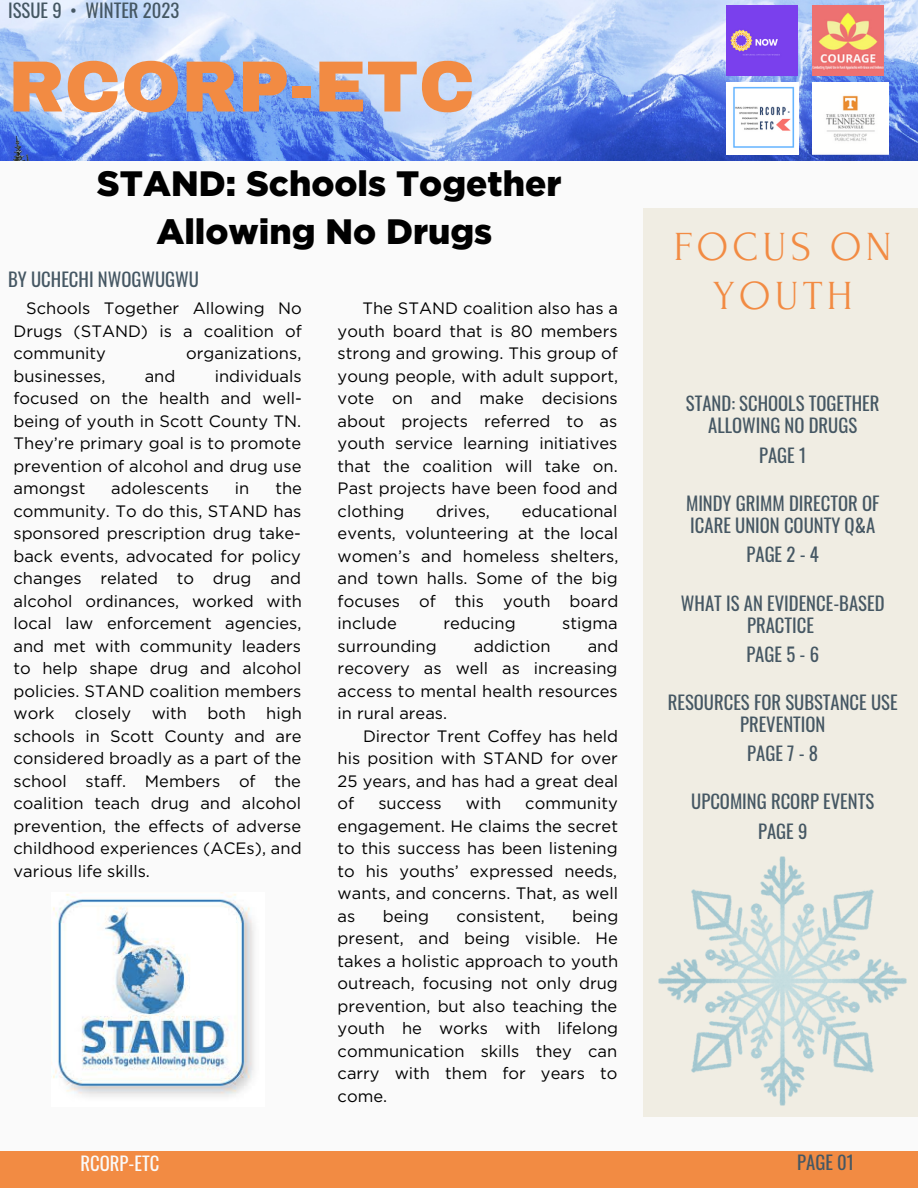
<style>
.page{position:relative;width:918px;height:1188px;background:#fafafa}
.page>*{position:absolute;margin:0;border:0;box-sizing:border-box;transform-origin:0 0}
.t1{font:900 72.45px "Archivo";color:#f28b43}
.t2{font:41.4px/49.5px "Forum";letter-spacing:.1em;color:#f28b43;text-align:center}
.t3{font:900 35.25px/48.3px "Gotham";color:#000;text-align:center}
.t4{font:18.75px "Oswald";color:#455763}
.t5{font:18.6px/22.2px "Oswald";color:#455763;text-align:center}
.t6{font:18.6px "Oswald";color:#fafafa}
.t7{font:16.5px/22.5px "Gotham";color:#000;text-align:justify}
</style>
<div class="page">
<div style="left:643px;top:208px;width:275px;height:909px;background:#f0ede3"></div>
<div style="left:0;top:1152px;width:918px;height:36px;background:#f28b43"></div>
<img style="left:53px;top:892px;width:200px;height:203px">
<img style="left:0;top:0;width:918px;height:160px">
<img style="left:726px;top:82px;width:72px;height:72px">
<img style="left:726px;top:5px;width:71px;height:71px">
<img style="left:813px;top:5px;width:71px;height:71px">
<img style="left:813px;top:82px;width:75px;height:72px">
<img style="left:658px;top:857px;width:249px;height:249px">
<p class="t5" style="left:8px;top:-2px;width:173px">ISSUE 9 • WINTER 2023</p>
<h1 class="t1" style="left:8px;top:48px;width:468px">RCORP-ETC</h1>
<h3 class="t3" style="left:97px;top:159px;width:466px">STAND: Schools Together<br>Allowing No Drugs</h3>
<p class="t4" style="left:8px;top:264px;width:192px">BY UCHECHI NWOGWUGWU</p>
<p class="t7" style="left:13px;top:297px;width:290px;text-indent:13px">Schools Together Allowing No Drugs (STAND) is a coalition of community</p>
<p class="t7" style="left:186px;top:342px;width:117px">organizations,</p>
<p class="t7" style="left:13px;top:364px;width:290px;text-indent:201px">individuals focused on the health and well&shy;being of youth in Scott County TN.<br>They’re primary goal is to promote prevention of alcohol and drug use amongst</p>
<p class="t7" style="left:13px;top:364px;width:94px">businesses,</p>
<p class="t7" style="left:145px;top:364px;width:32px">and</p>
<p class="t7" style="left:13px;top:477px;width:290px;text-indent:262px">the community. To do this, STAND has sponsored prescription drug take&shy;back events, advocated for policy changes related to drug and alcohol ordinances, worked with local law enforcement agencies, and met with community leaders to help shape drug and alcohol policies. STAND coalition members work closely with both high schools in Scott County and are considered broadly as a part of the school staff. Members of the coalition teach drug and alcohol prevention, the effects of adverse childhood experiences (ACEs), and various life skills.</p>
<p class="t7" style="left:111px;top:477px;width:99px">adolescents</p>
<p class="t7" style="left:235px;top:477px;width:16px">in</p>
<p class="t7" style="left:338px;top:297px;width:282px;text-indent:25px">The STAND coalition also has a youth board that is 80 members strong and growing. This group of young people, with adult support, vote on and make decisions about projects referred to as youth service learning initiatives that the coalition will take on.<br>Past projects have been food and clothing</p>
<p class="t7" style="left:338px;top:500px;width:282px;text-indent:184px">educational events, volunteering at the local women’s and homeless shelters, and town halls. Some of the big focuses of this youth board include</p>
<p class="t7" style="left:436px;top:500px;width:55px">drives,</p>
<p class="t7" style="left:443px;top:612px;width:74px">reducing</p>
<p class="t7" style="left:562px;top:612px;width:57px">stigma</p>
<p class="t7" style="left:338px;top:635px;width:101px">surrounding</p>
<p class="t7" style="left:474px;top:635px;width:79px">addiction</p>
<p class="t7" style="left:338px;top:635px;width:282px;text-indent:250px">and recovery as well as increasing access to mental health resources in rural areas.</p>
<p class="t7" style="left:338px;top:725px;width:282px;text-indent:25px">Director Trent Coffey has held his position with STAND for over 25 years, and has had a great deal of</p>
<p class="t7" style="left:378px;top:792px;width:65px">success</p>
<p class="t7" style="left:466px;top:792px;width:37px">with</p>
<p class="t7" style="left:338px;top:792px;width:282px;text-indent:188px">community engagement. He claims the secret to this success has been listening to his youths’ expressed needs, wants, and concerns. That, as well as</p>
<p class="t7" style="left:338px;top:905px;width:282px;text-indent:235px">being present, and being visible. He takes a holistic approach to youth outreach, focusing not only drug prevention, but also teaching the youth he works with lifelong communication skills they can carry with them for years to come.</p>
<p class="t7" style="left:383px;top:905px;width:48px">being</p>
<p class="t7" style="left:456px;top:905px;width:90px">consistent,</p>
<h2 class="t2" style="left:674px;top:222px;width:219px">FOCUS ON<br>YOUTH</h2>
<p class="t5" style="left:686px;top:392px;width:195px">STAND: SCHOOLS TOGETHER<br>ALLOWING NO DRUGS</p>
<p class="t5" style="left:759px;top:443px;width:49px">PAGE 1</p>
<p class="t5" style="left:686px;top:492px;width:195px;text-align:left">MINDY GRIMM DIRECTOR OF<br>ICARE UNION COUNTY Q&amp;A</p>
<p class="t5" style="left:747px;top:543px;width:74px">PAGE 2 - 4</p>
<p class="t5" style="left:681px;top:591px;width:205px">WHAT IS AN EVIDENCE-BASED<br>PRACTICE</p>
<p class="t5" style="left:746px;top:642px;width:74px">PAGE 5 - 6</p>
<p class="t5" style="left:668px;top:690px;width:231px">RESOURCES FOR SUBSTANCE USE<br>PREVENTION</p>
<p class="t5" style="left:747px;top:742px;width:73px">PAGE 7 - 8</p>
<p class="t5" style="left:691px;top:787px;width:185px;line-height:29.1px">UPCOMING RCORP EVENTS<br>PAGE 9</p>
<p class="t6" style="left:81px;top:1148px;width:80px">RCORP-ETC</p>
<p class="t5" style="left:797px;top:1150px;width:59px">PAGE 01</p>
</div>
